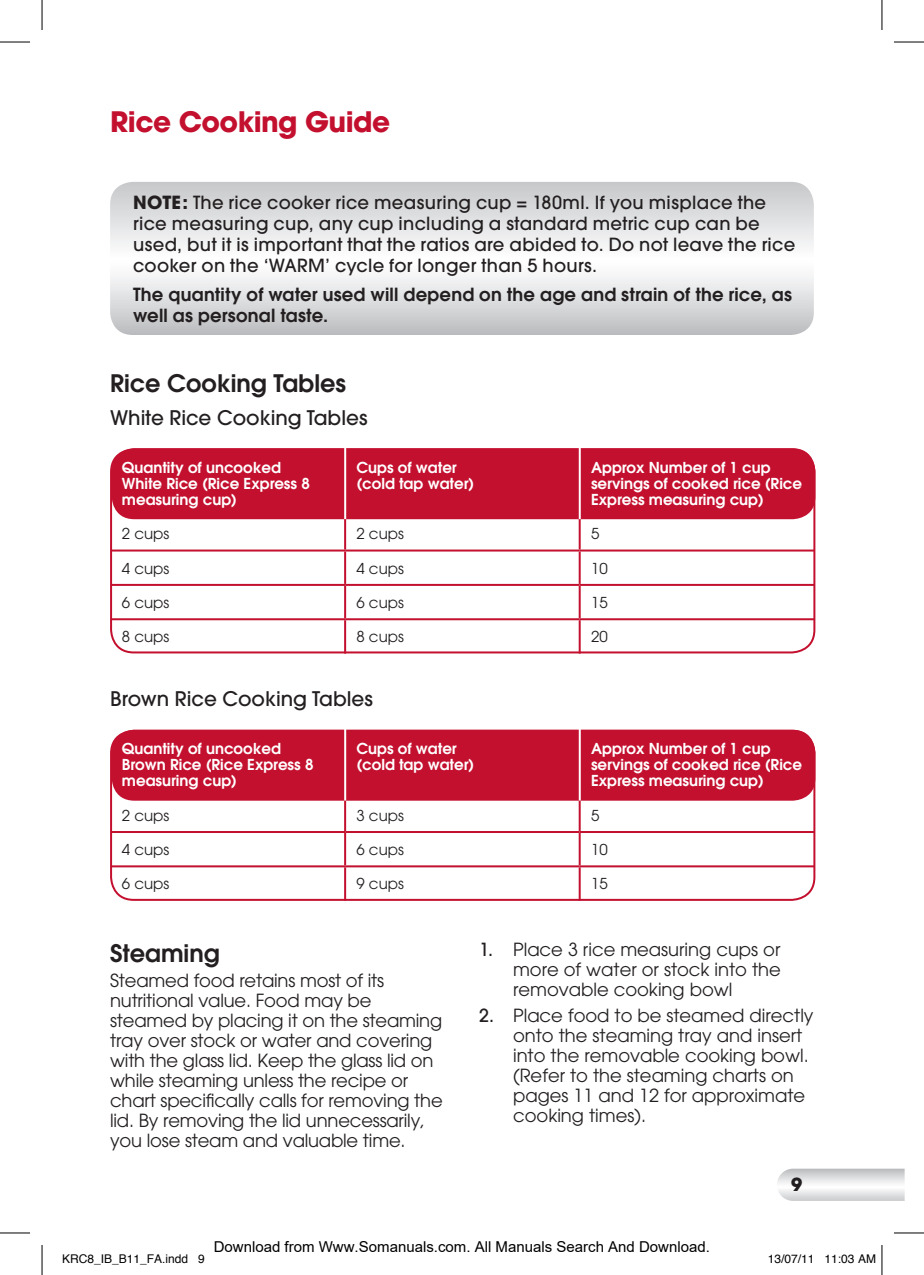
<style>
.page{position:relative;width:924px;height:1275px;background:#fff}
.page>*{position:absolute;margin:0;border:0;box-sizing:border-box;transform-origin:0 0}
.t1{font:700 28px "Avant Garde";letter-spacing:-.02em;color:#c3102f}
.t2{font:600 24px "Avant Garde";color:#231f20}
.t3{font:500 20px "Avant Garde";color:#231f20}
.t4{font:18px/20px "Avant Garde";letter-spacing:-.01em;color:#231f20}
.t5{font:500 18px/21px "Avant Garde";letter-spacing:.015em;color:#231f20}
.t6{font:600 18px/21px "Avant Garde";letter-spacing:.015em;color:#231f20}
.t7{font:700 18px "Avant Garde";color:#231f20}
.t8{font:600 15px/16px "Avant Garde";color:#fff}
.t9{font:15px "Avant Garde";color:#231f20}
.t10{font:15px "Arial";color:#000}
.t11{font:12px "Helvetica";color:#000}
.s1{font-weight:700}
.s2{font-weight:500}
</style>
<div class="page">
<svg style="left:777px;top:1168px;width:127px;height:32px"></svg>
<svg style="left:110px;top:182px;width:703px;height:153px"></svg>
<div style="left:112px;top:448px;width:703px;height:71px;background:#c3102f;border-radius:23px"></div>
<hr style="left:344px;top:516px;width:2px;height:33px;background:#c3102f">
<hr style="left:578px;top:516px;width:2px;height:33px;background:#c3102f">
<hr style="left:110px;top:618px;width:235px;height:2px;background:#c3102f">
<hr style="left:345px;top:618px;width:234px;height:2px;background:#c3102f">
<hr style="left:344px;top:620px;width:2px;height:33px;background:#c3102f">
<hr style="left:579px;top:618px;width:234px;height:2px;background:#c3102f">
<hr style="left:578px;top:620px;width:2px;height:33px;background:#c3102f">
<hr style="left:344px;top:551px;width:2px;height:33px;background:#c3102f">
<hr style="left:578px;top:551px;width:2px;height:33px;background:#c3102f">
<hr style="left:110px;top:584px;width:235px;height:2px;background:#c3102f">
<hr style="left:345px;top:584px;width:234px;height:2px;background:#c3102f">
<hr style="left:344px;top:586px;width:2px;height:32px;background:#c3102f">
<hr style="left:579px;top:584px;width:234px;height:2px;background:#c3102f">
<hr style="left:578px;top:586px;width:2px;height:32px;background:#c3102f">
<hr style="left:110px;top:549px;width:235px;height:2px;background:#c3102f">
<hr style="left:345px;top:549px;width:234px;height:2px;background:#c3102f">
<hr style="left:579px;top:549px;width:234px;height:2px;background:#c3102f">
<hr style="left:578px;top:446px;width:2px;height:73px;background:#fff">
<hr style="left:344px;top:446px;width:2px;height:73px;background:#fff">
<div style="left:110px;top:730px;width:705px;height:171px;border:2px solid #c3102f;border-radius:23px"></div>
<div style="left:112px;top:730px;width:703px;height:70px;background:#c3102f;border-radius:23px"></div>
<hr style="left:344px;top:797px;width:2px;height:34px;background:#c3102f">
<hr style="left:578px;top:797px;width:2px;height:34px;background:#c3102f">
<hr style="left:344px;top:833px;width:2px;height:32px;background:#c3102f">
<hr style="left:578px;top:833px;width:2px;height:32px;background:#c3102f">
<hr style="left:344px;top:867px;width:2px;height:33px;background:#c3102f">
<hr style="left:578px;top:867px;width:2px;height:33px;background:#c3102f">
<hr style="left:110px;top:831px;width:235px;height:2px;background:#c3102f">
<hr style="left:345px;top:831px;width:234px;height:2px;background:#c3102f">
<hr style="left:579px;top:831px;width:234px;height:2px;background:#c3102f">
<hr style="left:110px;top:865px;width:235px;height:2px;background:#c3102f">
<hr style="left:345px;top:865px;width:234px;height:2px;background:#c3102f">
<hr style="left:579px;top:865px;width:234px;height:2px;background:#c3102f">
<hr style="left:578px;top:728px;width:2px;height:72px;background:#fff">
<hr style="left:344px;top:728px;width:2px;height:72px;background:#fff">
<hr style="left:0;top:42px;width:30px;height:1px;background:#000">
<hr style="left:893px;top:42px;width:30px;height:1px;background:#000">
<hr style="left:0;top:1232px;width:30px;height:1px;background:#000">
<hr style="left:893px;top:1232px;width:30px;height:1px;background:#000">
<hr style="left:42px;top:0;width:1px;height:30px;background:#000">
<hr style="left:42px;top:1245px;width:1px;height:30px;background:#000">
<hr style="left:881px;top:0;width:1px;height:30px;background:#000">
<hr style="left:881px;top:1245px;width:1px;height:30px;background:#000">
<h1 class="t1" style="left:110px;top:104px;width:281px">Rice Cooking Guide</h1>
<p class="t5" style="left:133px;top:192px;width:663px"><span class="s1">NOTE:</span> The rice cooker rice measuring cup = 180ml. If you misplace the rice measuring cup, any cup including a standard metric cup can be used, but it is important that the ratios are abided to. Do not leave the rice cooker on the ‘WARM’ cycle for longer than 5 hours.</p>
<p class="t6" style="left:133px;top:284px;width:660px">The quantity of water used will depend on the age and strain of the rice, as well as personal taste.</p>
<h2 class="t2" style="left:110px;top:368px;width:237px">Rice Cooking Tables</h2>
<p class="t3" style="left:110px;top:405px;width:259px">White Rice Cooking Tables</p>
<p class="t8" style="left:122px;top:459px;width:189px">Quantity of uncooked<br>White Rice (Rice Express 8 measuring cup)</p>
<p class="t8" style="left:356px;top:459px;width:119px">Cups of water (cold tap water)</p>
<p class="t8" style="left:590px;top:459px;width:212px">Approx Number of 1 cup servings of cooked rice (Rice<br>Express measuring cup)</p>
<p class="t9" style="left:122px;top:525px;width:49px">2 cups</p>
<p class="t9" style="left:356px;top:525px;width:49px">2 cups</p>
<p class="t9" style="left:590px;top:525px;width:10px">5</p>
<p class="t9" style="left:122px;top:559px;width:49px">4 cups</p>
<p class="t9" style="left:356px;top:559px;width:49px">4 cups</p>
<p class="t9" style="left:590px;top:559px;width:18px">10</p>
<p class="t9" style="left:122px;top:593px;width:49px">6 cups</p>
<p class="t9" style="left:356px;top:593px;width:49px">6 cups</p>
<p class="t9" style="left:590px;top:593px;width:18px">15</p>
<p class="t9" style="left:122px;top:628px;width:49px">8 cups</p>
<p class="t9" style="left:356px;top:628px;width:49px">8 cups</p>
<p class="t9" style="left:590px;top:628px;width:18px">20</p>
<p class="t3" style="left:110px;top:686px;width:264px">Brown Rice Cooking Tables</p>
<p class="t8" style="left:122px;top:740px;width:193px">Quantity of uncooked<br>Brown Rice (Rice Express 8 measuring cup)</p>
<p class="t8" style="left:356px;top:740px;width:119px">Cups of water (cold tap water)</p>
<p class="t8" style="left:590px;top:740px;width:212px">Approx Number of 1 cup servings of cooked rice (Rice<br>Express measuring cup)</p>
<p class="t9" style="left:122px;top:806px;width:49px">2 cups</p>
<p class="t9" style="left:356px;top:806px;width:49px">3 cups</p>
<p class="t9" style="left:590px;top:806px;width:10px">5</p>
<p class="t9" style="left:122px;top:840px;width:49px">4 cups</p>
<p class="t9" style="left:356px;top:840px;width:49px">6 cups</p>
<p class="t9" style="left:590px;top:840px;width:18px">10</p>
<p class="t9" style="left:122px;top:875px;width:49px">6 cups</p>
<p class="t9" style="left:356px;top:875px;width:49px">9 cups</p>
<p class="t9" style="left:590px;top:875px;width:18px">15</p>
<h2 class="t2" style="left:110px;top:937px;width:111px">Steaming</h2>
<p class="t4" style="left:110px;top:970px;width:334px">Steamed food retains most of its nutritional value. Food may be steamed by placing it on the steaming tray over stock or water and covering with the glass lid. Keep the glass lid on while steaming unless the recipe or chart specifically calls for removing the lid. By removing the lid unnecessarily, you lose steam and valuable time.</p>
<p class="t4" style="left:513px;top:939px;width:269px;text-align:justify;text-indent:-34px"><span class="s2">1.</span> Place 3 rice measuring cups or more of water or stock into the removable cooking bowl</p>
<p class="t4" style="left:513px;top:1005px;width:302px;text-indent:-34px"><span class="s2">2.</span> Place food to be steamed directly onto the steaming tray and insert into the removable cooking bowl. (Refer to the steaming charts on pages 11 and 12 for approximate cooking times).</p>
<p class="t7" style="left:790px;top:1173px;width:13px">9</p>
<p class="t10" style="left:214px;top:1238px;width:497px">Download from Www.Somanuals.com. All Manuals Search And Download.</p>
<p class="t11" style="left:62px;top:1249px;width:144px">KRC8_IB_B11_FA.indd 9</p>
<p class="t11" style="left:767px;top:1249px;width:110px">13/07/11 11:03 AM</p>
</div>
